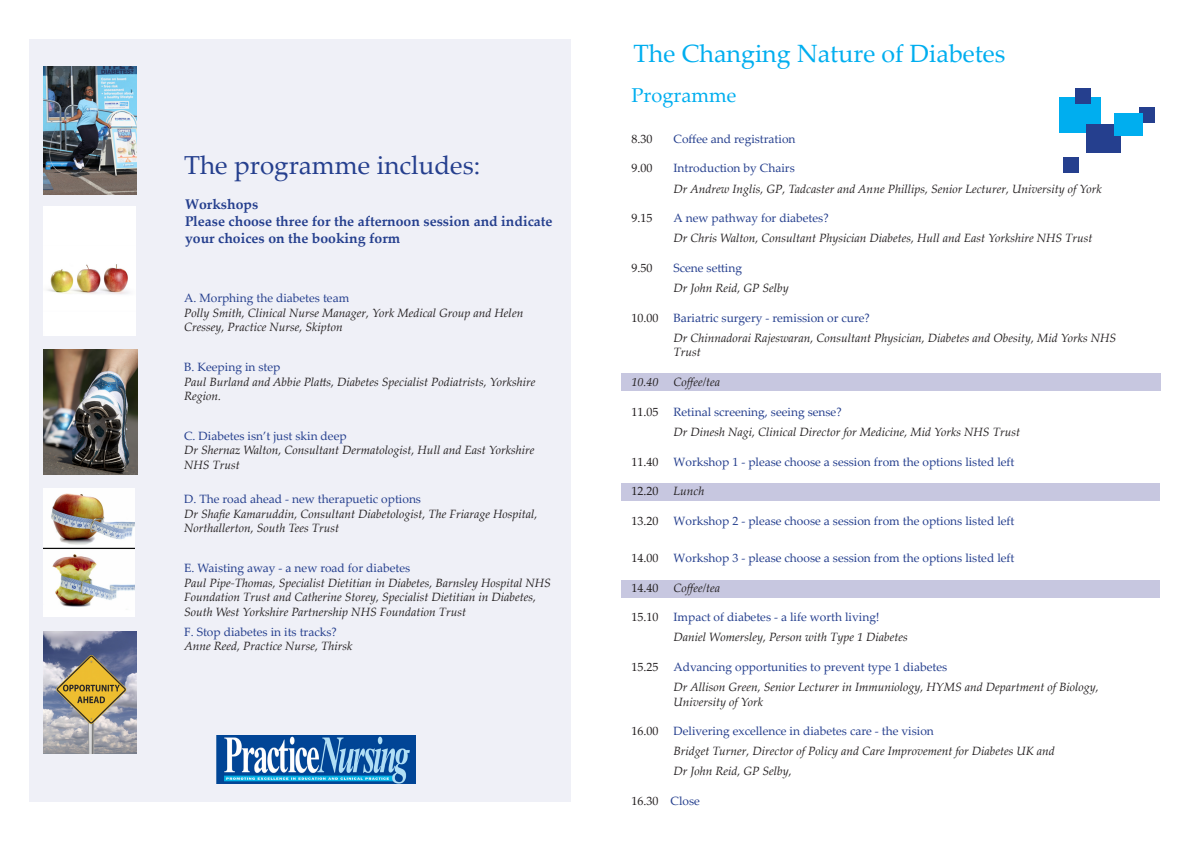
<style>
.page{position:relative;width:1191px;height:842px;background:#fff}
.page>*{position:absolute;margin:0;border:0;box-sizing:border-box;transform-origin:0 0}
.t1{font:26px "Palatino Linotype";color:#253f8e}
.t2{font:25px "Palatino Linotype";color:#00aeef}
.t3{font:20px "Palatino Linotype";color:#00aeef}
.t4{font:700 14px/16.8px "Palatino Linotype";color:#253f8e}
.t5{font:italic 12px/14.4px "Palatino Linotype";color:#231f20}
.t6{font:12px "Palatino Linotype";color:#253f8e}
.t7{font:12px "Palatino Linotype";color:#231f20}
.s1{font-style:normal;color:#253f8e}
.s2{color:#253f8e}
</style>
<div class="page">
<div style="left:30px;top:40px;width:541px;height:762px;background:#eff0f7"></div>
<div style="left:621px;top:580px;width:538px;height:18px;background:#c7c7e0"></div>
<div style="left:621px;top:483px;width:538px;height:17px;background:#c7c7e0"></div>
<div style="left:621px;top:373px;width:540px;height:18px;background:#c7c7e0"></div>
<div style="left:1059px;top:97px;width:41px;height:35px;background:#00aeef"></div>
<div style="left:1086px;top:124px;width:34px;height:29px;background:#253f8e"></div>
<div style="left:1139px;top:107px;width:16px;height:15px;background:#253f8e"></div>
<div style="left:1114px;top:113px;width:28px;height:22px;background:#00aeef"></div>
<div style="left:1063px;top:157px;width:16px;height:16px;background:#253f8e"></div>
<div style="left:1074px;top:88px;width:16px;height:15px;background:#253f8e"></div>
<img style="left:216px;top:735px;width:199px;height:48px">
<img style="left:43px;top:66px;width:93px;height:129px">
<img style="left:43px;top:349px;width:94px;height:126px">
<img style="left:43px;top:207px;width:93px;height:128px">
<img style="left:43px;top:488px;width:91px;height:128px">
<img style="left:44px;top:631px;width:92px;height:123px">
<p class="t1" style="left:184px;top:147px;width:298px">The programme includes:</p>
<p class="t4" style="left:185px;top:196px;width:369px">Workshops<br>Please choose three for the afternoon session and indicate your choices on the booking form</p>
<p class="t5" style="left:184px;top:290px;width:341px"><span class="s1">A. Morphing the diabetes team<br></span>Polly Smith, Clinical Nurse Manager, York Medical Group and Helen<br>Cressey, Practice Nurse, Skipton</p>
<p class="t5" style="left:184px;top:359px;width:353px"><span class="s1">B. Keeping in step<br></span>Paul Burland and Abbie Platts, Diabetes Specialist Podiatrists, Yorkshire<br>Region.</p>
<p class="t5" style="left:184px;top:428px;width:352px"><span class="s1">C. Diabetes isn’t just skin deep<br></span>Dr Shernaz Walton, Consultant Dermatologist, Hull and East Yorkshire<br>NHS Trust</p>
<p class="t5" style="left:184px;top:492px;width:355px"><span class="s1">D. The road ahead - new therapuetic options<br></span>Dr Shafie Kamaruddin, Consultant Diabetologist, The Friarage Hospital,<br>Northallerton, South Tees Trust</p>
<p class="t5" style="left:184px;top:560px;width:368px"><span class="s1">E. Waisting away - a new road for diabetes<br></span>Paul Pipe-Thomas, Specialist Dietitian in Diabetes, Barnsley Hospital NHS Foundation Trust and Catherine Storey, Specialist Dietitian in Diabetes, South West Yorkshire Partnership NHS Foundation Trust</p>
<p class="t5" style="left:184px;top:624px;width:170px"><span class="s1">F. Stop diabetes in its tracks?<br></span>Anne Reed, Practice Nurse, Thirsk</p>
<p class="t2" style="left:633px;top:36px;width:373px">The Changing Nature of Diabetes</p>
<p class="t3" style="left:631px;top:81px;width:106px">Programme</p>
<p class="t7" style="left:631px;top:130px;width:22px">8.30</p>
<p class="t6" style="left:673px;top:130px;width:124px">Coffee and registration</p>
<p class="t7" style="left:631px;top:160px;width:22px">9.00</p>
<p class="t6" style="left:673px;top:160px;width:123px">Introduction by Chairs</p>
<p class="t5" style="left:673px;top:181px;width:430px">Dr Andrew Inglis, GP, Tadcaster and Anne Phillips, Senior Lecturer, University of York</p>
<p class="t7" style="left:631px;top:210px;width:22px">9.15</p>
<p class="t6" style="left:673px;top:210px;width:157px">A new pathway for diabetes?</p>
<p class="t5" style="left:673px;top:231px;width:420px">Dr Chris Walton, Consultant Physician Diabetes, Hull and East Yorkshire NHS Trust</p>
<p class="t7" style="left:631px;top:259px;width:22px">9.50</p>
<p class="t6" style="left:673px;top:259px;width:70px">Scene setting</p>
<p class="t5" style="left:673px;top:280px;width:117px">Dr John Reid, GP Selby</p>
<p class="t7" style="left:631px;top:309px;width:28px">10.00</p>
<p class="t6" style="left:673px;top:309px;width:198px">Bariatric surgery - remission or cure?</p>
<p class="t5" style="left:673px;top:330px;width:444px">Dr Chinnadorai Rajeswaran, Consultant Physician, Diabetes and Obesity, Mid Yorks NHS<br>Trust</p>
<p class="t5" style="left:631px;top:374px;width:28px">10.40</p>
<p class="t5" style="left:673px;top:374px;width:48px">Coffee/tea</p>
<p class="t7" style="left:631px;top:403px;width:28px">11.05</p>
<p class="t6" style="left:673px;top:403px;width:170px">Retinal screening, seeing sense?</p>
<p class="t5" style="left:673px;top:424px;width:348px">Dr Dinesh Nagi, Clinical Director for Medicine, Mid Yorks NHS Trust</p>
<p class="t7" style="left:631px;top:453px;width:28px">11.40</p>
<p class="t6" style="left:673px;top:453px;width:342px">Workshop 1 - please choose a session from the options listed left</p>
<p class="t7" style="left:631px;top:483px;width:28px">12.20</p>
<p class="t5" style="left:673px;top:484px;width:32px">Lunch</p>
<p class="t7" style="left:631px;top:512px;width:28px">13.20</p>
<p class="t6" style="left:673px;top:512px;width:342px">Workshop 2 - please choose a session from the options listed left</p>
<p class="t7" style="left:631px;top:549px;width:28px">14.00</p>
<p class="t6" style="left:673px;top:549px;width:342px">Workshop 3 - please choose a session from the options listed left</p>
<p class="t7" style="left:631px;top:579px;width:28px">14.40</p>
<p class="t5" style="left:673px;top:580px;width:48px">Coffee/tea</p>
<p class="t7" style="left:631px;top:609px;width:28px">15.10</p>
<p class="t6" style="left:673px;top:609px;width:207px">Impact of diabetes - a life worth living!</p>
<p class="t5" style="left:673px;top:629px;width:236px">Daniel Womersley, Person with Type 1 Diabetes</p>
<p class="t7" style="left:631px;top:658px;width:28px">15.25</p>
<p class="t6" style="left:673px;top:658px;width:275px">Advancing opportunities to prevent type 1 diabetes</p>
<p class="t5" style="left:673px;top:679px;width:427px">Dr Allison Green, Senior Lecturer in Immuniology, HYMS and Department of Biology,<br>University of York</p>
<p class="t7" style="left:631px;top:723px;width:28px">16.00</p>
<p class="t6" style="left:673px;top:723px;width:262px">Delivering excellence in diabetes care - the vision</p>
<p class="t5" style="left:673px;top:744px;width:383px">Bridget Turner, Director of Policy and Care Improvement for Diabetes UK and</p>
<p class="t5" style="left:673px;top:764px;width:120px">Dr John Reid, GP Selby,</p>
<p class="t7" style="left:631px;top:792px;width:70px">16.30 <span class="s2">Close</span></p>
</div>
